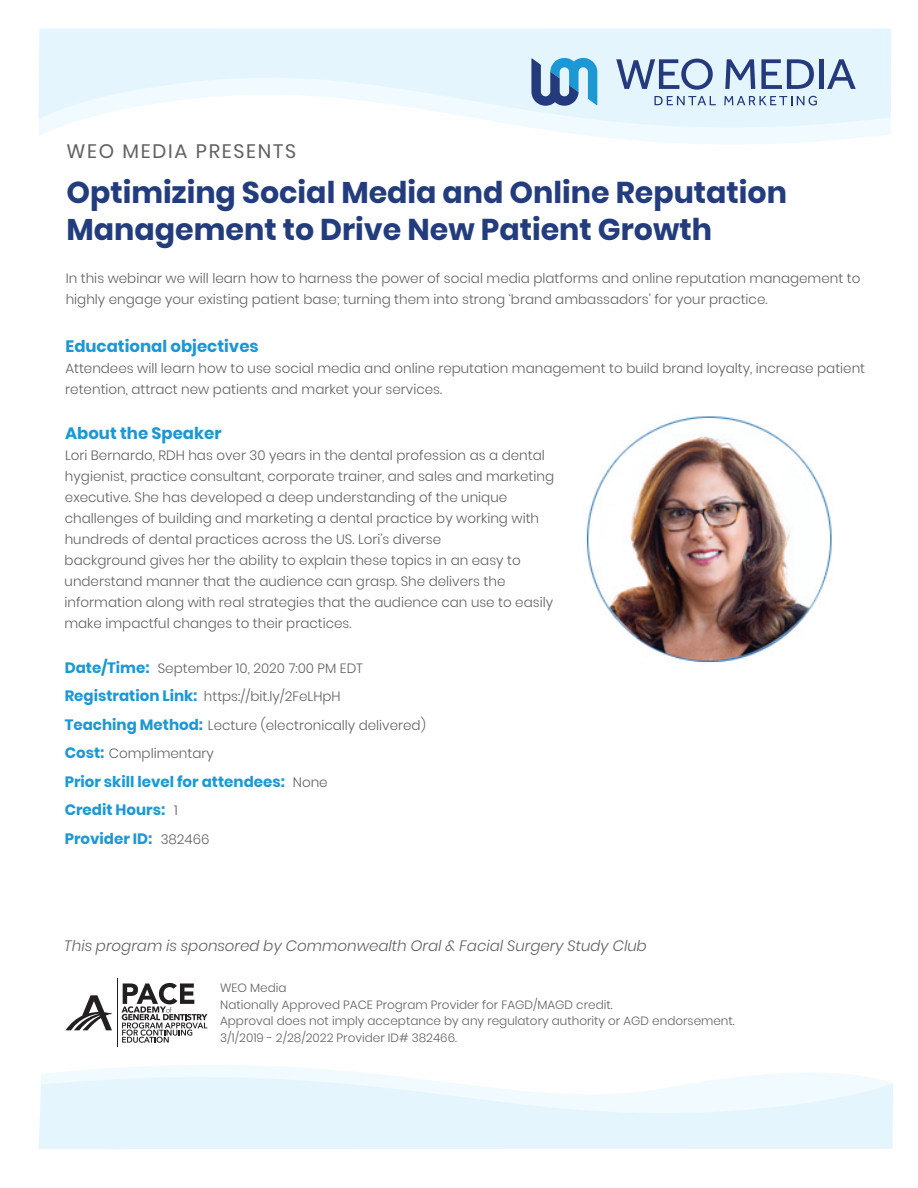
<style>
.page{position:relative;width:918px;height:1188px;background:#fff}
.page>*{position:absolute;margin:0;border:0;box-sizing:border-box;transform-origin:0 0}
.t1{font:700 30px/37.5px "Poppins";color:#233c7d}
.t2{font:19.5px "Poppins";letter-spacing:.09em;color:#606261}
.t3{font:700 16.5px "Poppins";color:#1d97d4}
.t4{font:italic 300 15px "Poppins";color:#606261}
.t5{font:700 15px/28.5px "Poppins";color:#1c98d5}
.t6{font:300 13.5px/21px "Poppins";color:#606261}
.t7{font:300 12px/16.5px "Poppins";color:#606261}
.s1{font-weight:700;font-size:15px;color:#1c98d5}
.s2{font-weight:300;font-size:13.5px;color:#606261}
</style>
<div class="page">
<svg style="left:39px;top:29px;width:852px;height:115px;fill:#e4f5fd"></svg>
<svg style="left:41px;top:1065px;width:823px;height:12px"></svg>
<svg style="left:39px;top:1077px;width:854px;height:72px;fill:#e4f5fd"></svg>
<svg style="left:616px;top:59px;width:97px;height:31px;background:#9db0cd"></svg>
<svg style="left:725px;top:59px;width:30px;height:30px"></svg>
<svg style="left:761px;top:59px;width:53px;height:30px;background:#94a7c8"></svg>
<div style="left:819px;top:59px;width:5px;height:30px;background:#243a7d"></div>
<svg style="left:827px;top:59px;width:29px;height:30px"></svg>
<svg style="left:654px;top:96px;width:62px;height:9px"></svg>
<svg style="left:724px;top:96px;width:93px;height:10px"></svg>
<svg style="left:531px;top:58px;width:66px;height:48px;background:#6ea0ca"></svg>
<svg style="left:66px;top:995px;width:47px;height:35px"></svg>
<hr style="left:117px;top:979px;width:1px;height:68px;background:#231f20">
<svg style="left:122px;top:983px;width:85px;height:60px"></svg>
<img style="left:586px;top:416px;width:246px;height:247px">
<h2 class="t2" style="left:67px;top:140px;width:231px">WEO MEDIA PRESENTS</h2>
<h1 class="t1" style="left:67px;top:174px;width:722px">Optimizing Social Media and Online Reputation<br>Management to Drive New Patient Growth</h1>
<p class="t6" style="left:66px;top:268px;width:796px">In this webinar we will learn how to harness the power of social media platforms and online reputation management to highly engage your existing patient base; turning them into strong ‘brand ambassadors’ for your practice.</p>
<p class="t3" style="left:65px;top:337px;width:195px">Educational objectives</p>
<p class="t6" style="left:65px;top:358px;width:801px">Attendees will learn how to use social media and online reputation management to build brand loyalty, increase patient retention, attract new patients and market your services.</p>
<p class="t3" style="left:65px;top:424px;width:158px">About the Speaker</p>
<p class="t6" style="left:64px;top:445px;width:491px">Lori Bernardo, RDH has over 30 years in the dental profession as a dental hygienist, practice consultant, corporate trainer, and sales and marketing executive. She has developed a deep understanding of the unique challenges of building and marketing a dental practice by working with hundreds of dental practices across the US. Lori’s diverse<br>background gives her the ability to explain these topics in an easy to understand manner that the audience can grasp. She delivers the information along with real strategies that the audience can use to easily make impactful changes to their practices.</p>
<p class="t6" style="left:65px;top:654px;width:363px;line-height:28.5px"><span class="s1">Date/Time:</span> September 10, 2020 7:00 PM EDT <span class="s1">Registration Link:</span> https://bit.ly/2FeLHpH<br><span class="s1">Teaching Method:</span> Lecture (electronically delivered)<br><span class="s1">Cost:</span> Complimentary</p>
<p class="t5" style="left:65px;top:768px;width:264px">Prior skill level for attendees: <span class="s2">None<br></span>Credit Hours: <span class="s2">1<br></span>Provider ID: <span class="s2">382466</span></p>
<p class="t4" style="left:64px;top:937px;width:584px">This program is sponsored by Commonwealth Oral &amp; Facial Surgery Study Club</p>
<p class="t7" style="left:220px;top:980px;width:516px">WEO Media<br>Nationally Approved PACE Program Provider for FAGD/MAGD credit.<br>Approval does not imply acceptance by any regulatory authority or AGD endorsement.<br>3/1/2019 - 2/28/2022 Provider ID# 382466.</p>
</div>
